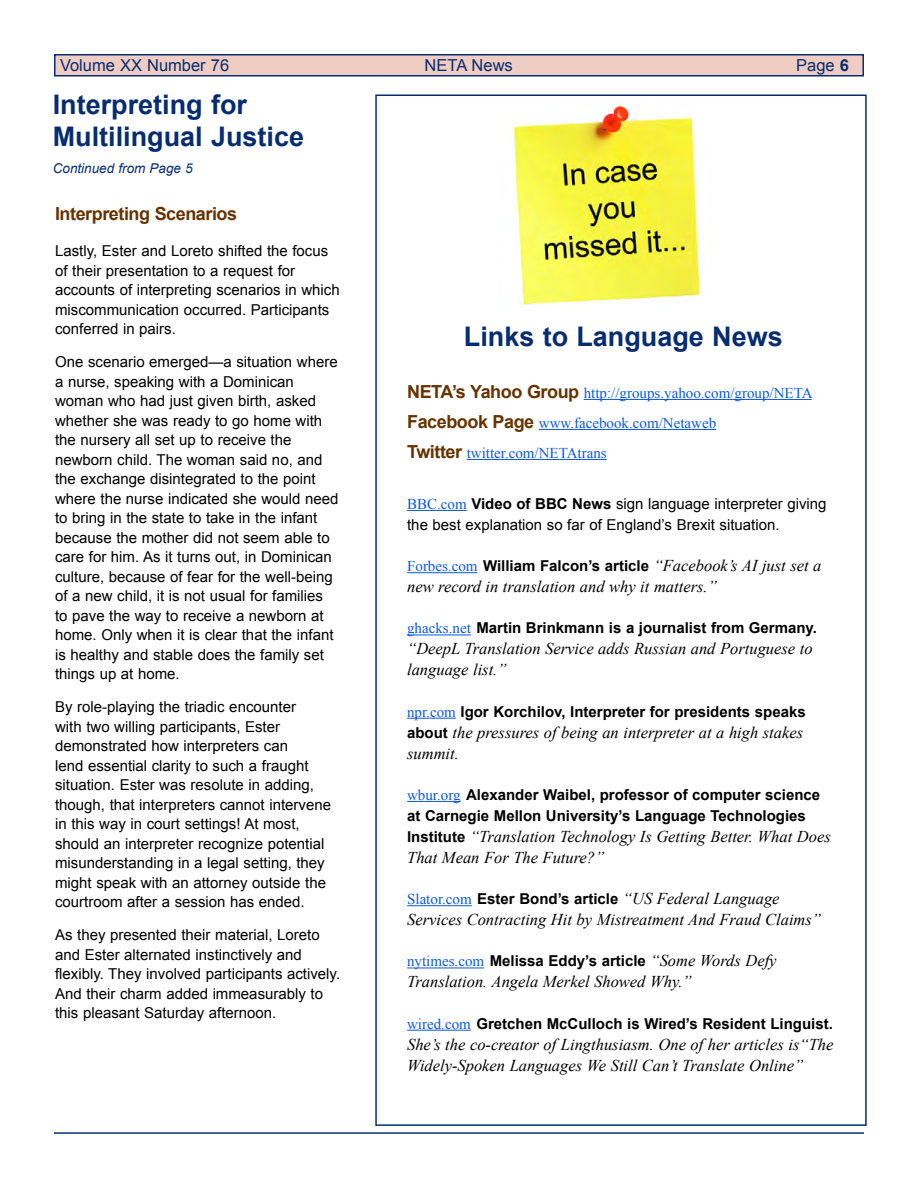
<style>
.page{position:relative;width:918px;height:1188px;background:#fff}
.page>*{position:absolute;margin:0;border:0;box-sizing:border-box;transform-origin:0 0}
.t1{font:700 27px/32.5px "Arial";color:#072d70}
.t2{font:700 18px "Arial";letter-spacing:-.025em;color:#630}
.t3{font:italic 16.5px/21px "Times New Roman";color:#000}
.t4{font:16.5px "Arial";color:#072d70}
.t5{font:15px/19.5px "Arial";color:#000}
.t6{font:700 15px/21px "Arial";color:#000}
.t7{font:15px/30px "Times New Roman";color:#0d59db}
.t8{font:italic 13.5px "Arial";color:#072d70}
.s1{font-weight:700}
.s2{font-family:"Arial";font-weight:700;font-size:18px;color:#630}
.s3{font-family:"Times New Roman";color:#0d59db}
.s4{font-family:"Times New Roman";font-weight:400;color:#0d59db}
.s5{font-family:"Times New Roman";font-weight:400;font-style:italic;font-size:16.5px}
.s6{font-family:"Arial";font-weight:700;font-style:normal;font-size:15px}
</style>
<div class="page">
<div style="left:55px;top:55px;width:808px;height:21px;background:#f0cdc3"></div>
<div style="left:54px;top:54px;width:810px;height:22px;border:2px solid #072d70"></div>
<hr style="left:54px;top:1132px;width:810px;height:2px;background:#072d70">
<div style="left:375px;top:94px;width:492px;height:1032px;background:#fff;border:2px solid #072d70"></div>
<img style="left:513px;top:104px;width:190px;height:201px">
<hr style="left:584px;top:399px;width:228px;height:1px;background:#0d59db">
<hr style="left:539px;top:429px;width:177px;height:1px;background:#0d59db">
<hr style="left:467px;top:459px;width:140px;height:1px;background:#0d59db">
<hr style="left:407px;top:510px;width:60px;height:1px;background:#0d59db">
<hr style="left:407px;top:572px;width:71px;height:1px;background:#0d59db">
<hr style="left:407px;top:635px;width:64px;height:1px;background:#0d59db">
<hr style="left:407px;top:718px;width:49px;height:1px;background:#0d59db">
<hr style="left:407px;top:801px;width:54px;height:1px;background:#0d59db">
<hr style="left:407px;top:905px;width:65px;height:1px;background:#0d59db">
<hr style="left:407px;top:968px;width:77px;height:1px;background:#0d59db">
<hr style="left:407px;top:1030px;width:64px;height:1px;background:#0d59db">
<p class="t4" style="left:60px;top:55px;width:171px">Volume XX Number 76</p>
<p class="t4" style="left:425px;top:55px;width:90px">NETA News</p>
<p class="t4" style="left:796px;top:55px;width:54px">Page <span class="s1">6</span></p>
<h1 class="t1" style="left:53px;top:89px;width:253px">Interpreting for<br>Multilingual Justice</h1>
<p class="t8" style="left:53px;top:159px;width:141px">Continued from Page 5</p>
<p class="t2" style="left:55px;top:202px;width:184px">Interpreting Scenarios</p>
<p class="t5" style="left:55px;top:242px;width:286px">Lastly, Ester and Loreto shifted the focus of their presentation to a request for accounts of interpreting scenarios in which miscommunication occurred. Participants conferred in pairs.</p>
<p class="t5" style="left:55px;top:353px;width:285px">One scenario emerged—a situation where a nurse, speaking with a Dominican woman who had just given birth, asked whether she was ready to go home with the nursery all set up to receive the newborn child. The woman said no, and the exchange disintegrated to the point where the nurse indicated she would need to bring in the state to take in the infant because the mother did not seem able to care for him. As it turns out, in Dominican culture, because of fear for the well-being of a new child, it is not usual for families to pave the way to receive a newborn at home. Only when it is clear that the infant is healthy and stable does the family set things up at home.</p>
<p class="t5" style="left:55px;top:698px;width:277px">By role-playing the triadic encounter<br>with two willing participants, Ester demonstrated how interpreters can<br>lend essential clarity to such a fraught situation. Ester was resolute in adding, though, that interpreters cannot intervene in this way in court settings! At most, should an interpreter recognize potential misunderstanding in a legal setting, they might speak with an attorney outside the courtroom after a session has ended.</p>
<p class="t5" style="left:55px;top:926px;width:287px">As they presented their material, Loreto and Ester alternated instinctively and flexibly. They involved participants actively.<br>And their charm added immeasurably to this pleasant Saturday afternoon.</p>
<h1 class="t1" style="left:464px;top:321px;width:320px">Links to Language News</h1>
<p class="t7" style="left:407px;top:378px;width:407px"><span class="s2">NETA’s Yahoo Group</span> http://groups.yahoo.com/group/NETA<br><span class="s2">Facebook Page</span> www.facebook.com/Netaweb<br><span class="s2">Twitter</span> twitter.com/NETAtrans</p>
<p class="t5" style="left:407px;top:493px;width:421px;line-height:21px"><span class="s3">BBC.com</span> <span class="s1">Video of BBC News</span> sign language interpreter giving the best explanation so far of England’s Brexit situation.</p>
<p class="t6" style="left:407px;top:556px;width:416px"><span class="s4">Forbes.com</span> William Falcon’s article <span class="s5">“Facebook’s AI just set a</span></p>
<p class="t3" style="left:407px;top:576px;width:311px">new record in translation and why it matters.”</p>
<p class="t6" style="left:407px;top:618px;width:411px"><span class="s4">ghacks.net</span> Martin Brinkmann is a journalist from Germany.</p>
<p class="t3" style="left:407px;top:638px;width:407px">“DeepL Translation Service adds Russian and Portuguese to language list.”</p>
<p class="t6" style="left:407px;top:701px;width:400px"><span class="s4">npr.com</span> Igor Korchilov, Interpreter for presidents speaks</p>
<p class="t3" style="left:407px;top:721px;width:398px"><span class="s6">about</span> the pressures of being an interpreter at a high stakes summit.</p>
<p class="t6" style="left:407px;top:785px;width:415px"><span class="s4">wbur.org</span> Alexander Waibel, professor of computer science at Carnegie Mellon University’s Language Technologies</p>
<p class="t3" style="left:407px;top:825px;width:425px"><span class="s6">Institute</span> “Translation Technology Is Getting Better. What Does<br>That Mean For The Future?”</p>
<p class="t6" style="left:407px;top:889px;width:374px"><span class="s4">Slator.com</span> Ester Bond’s article <span class="s5">“US Federal Language</span></p>
<p class="t3" style="left:407px;top:909px;width:415px">Services Contracting Hit by Mistreatment And Fraud Claims”</p>
<p class="t6" style="left:407px;top:951px;width:371px"><span class="s4">nytimes.com</span> Melissa Eddy’s article <span class="s5">“Some Words Defy</span></p>
<p class="t3" style="left:407px;top:971px;width:286px">Translation. Angela Merkel Showed Why.”</p>
<p class="t6" style="left:407px;top:1013px;width:427px"><span class="s4">wired.com</span> Gretchen McCulloch is Wired’s Resident Linguist.</p>
<p class="t3" style="left:407px;top:1033px;width:428px">She’s the co-creator of Lingthusiasm. One of her articles is“The<br>Widely-Spoken Languages We Still Can’t Translate Online”</p>
</div>
